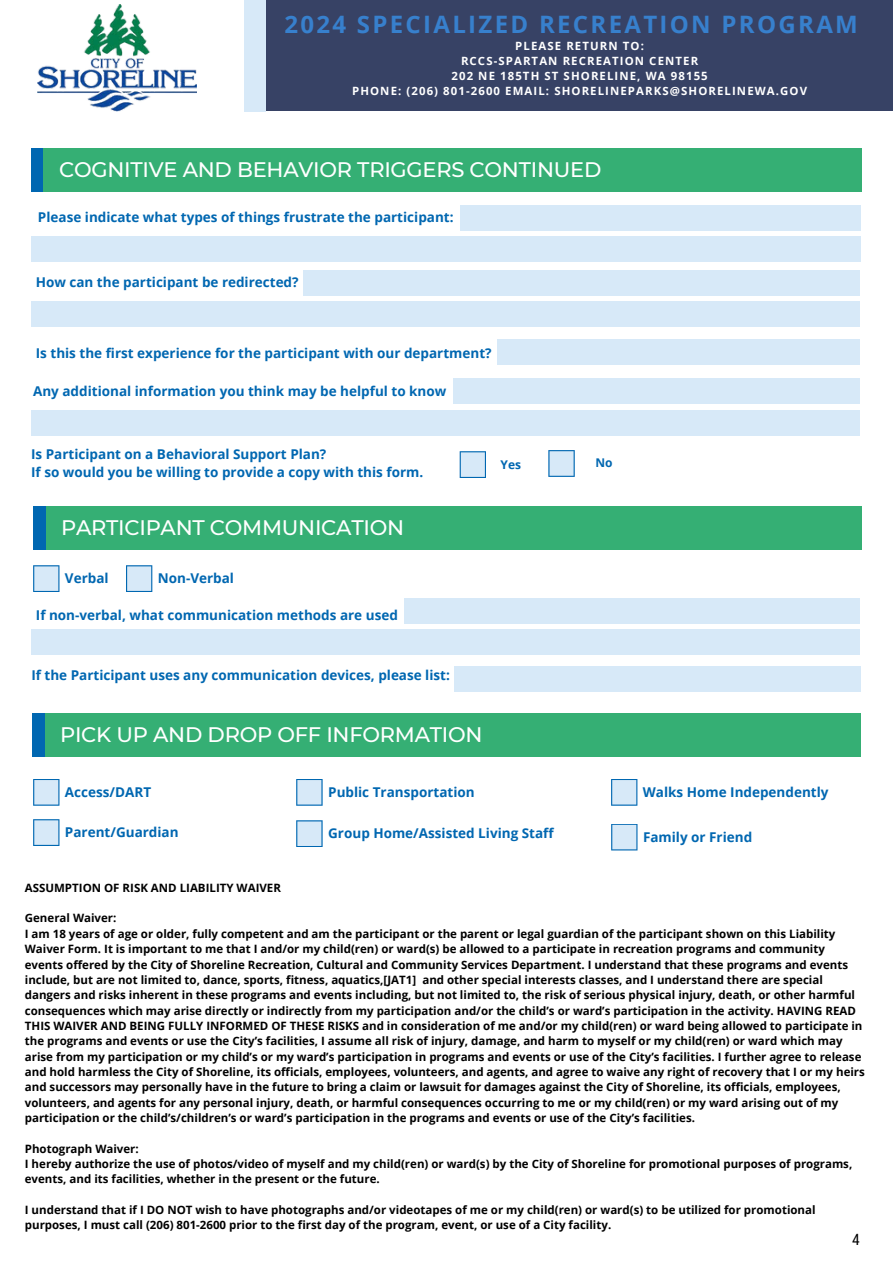
<style>
.page{position:relative;width:893px;height:1264px;background:#fff}
.page>*{position:absolute;margin:0;border:0;box-sizing:border-box;transform-origin:0 0}
.t1{font:700 24px "Open Sans";letter-spacing:.095em;color:#3780cd}
.t2{font:500 21px "Montserrat";letter-spacing:-.01em;color:#fff}
.t3{font:15.45px "Roboto Condensed";color:#000}
.t4{font:700 13.5px "Open Sans";color:#0067b1}
.t5{font:700 12px "Open Sans";color:#0067b1}
.t6{font:700 11.55px/15.3px "Open Sans";color:#000}
.t7{font:700 11.4px "Open Sans";letter-spacing:.095em;color:#fff}
</style>
<div class="page">
<div style="left:33px;top:506px;width:24px;height:43px;background:#0067b1"></div>
<div style="left:46px;top:506px;width:815px;height:43px;background:#35af74"></div>
<div style="left:453px;top:666px;width:407px;height:25px;background:#d7e9f8"></div>
<div style="left:32px;top:713px;width:24px;height:43px;background:#0067b1"></div>
<div style="left:45px;top:713px;width:815px;height:43px;background:#35af74"></div>
<svg style="left:33px;top:779px;width:26px;height:26px"></svg>
<svg style="left:33px;top:819px;width:26px;height:27px"></svg>
<svg style="left:296px;top:779px;width:26px;height:26px"></svg>
<svg style="left:296px;top:820px;width:26px;height:27px"></svg>
<svg style="left:611px;top:779px;width:26px;height:26px"></svg>
<svg style="left:611px;top:824px;width:26px;height:26px"></svg>
<svg style="left:33px;top:565px;width:26px;height:27px"></svg>
<svg style="left:126px;top:565px;width:26px;height:27px"></svg>
<div style="left:31px;top:148px;width:24px;height:43px;background:#0067b1"></div>
<div style="left:44px;top:148px;width:817px;height:43px;background:#35af74"></div>
<div style="left:497px;top:339px;width:362px;height:26px;background:#d7e9f8"></div>
<div style="left:459px;top:205px;width:401px;height:26px;background:#d7e9f8"></div>
<div style="left:31px;top:236px;width:829px;height:26px;background:#d7e9f8"></div>
<div style="left:303px;top:270px;width:556px;height:26px;background:#d7e9f8"></div>
<div style="left:31px;top:301px;width:828px;height:26px;background:#d7e9f8"></div>
<div style="left:453px;top:378px;width:406px;height:26px;background:#d7e9f8"></div>
<div style="left:31px;top:410px;width:828px;height:25px;background:#d7e9f8"></div>
<div style="left:404px;top:597px;width:456px;height:26px;background:#d7e9f8"></div>
<div style="left:31px;top:629px;width:829px;height:25px;background:#d7e9f8"></div>
<img style="left:38px;top:4px;width:158px;height:107px">
<div style="left:263px;top:0;width:629px;height:111px;background:#374265"></div>
<div style="left:244px;top:0;width:22px;height:111px;background:#d7e9f8"></div>
<svg style="left:459px;top:451px;width:27px;height:27px"></svg>
<svg style="left:548px;top:450px;width:26px;height:27px"></svg>
<p class="t1" style="left:284px;top:7px;width:575px">2024 SPECIALIZED RECREATION PROGRAM</p>
<p class="t7" style="left:515px;top:38px;width:130px">PLEASE RETURN TO:</p>
<p class="t7" style="left:461px;top:53px;width:239px">RCCS-SPARTAN RECREATION CENTER</p>
<p class="t7" style="left:451px;top:68px;width:258px">202 NE 185TH ST SHORELINE, WA 98155</p>
<p class="t7" style="left:352px;top:83px;width:456px">PHONE: (206) 801-2600 EMAIL: SHORELINEPARKS@SHORELINEWA.GOV</p>
<p class="t2" style="left:59px;top:156px;width:543px">COGNITIVE AND BEHAVIOR TRIGGERS CONTINUED</p>
<p class="t4" style="left:38px;top:208px;width:417px">Please indicate what types of things frustrate the participant:</p>
<p class="t4" style="left:36px;top:273px;width:264px">How can the participant be redirected?</p>
<p class="t4" style="left:36px;top:344px;width:457px">Is this the first experience for the participant with our department?</p>
<p class="t4" style="left:33px;top:381px;width:415px">Any additional information you think may be helpful to know</p>
<p class="t4" style="left:31px;top:444px;width:297px">Is Participant on a Behavioral Support Plan?</p>
<p class="t4" style="left:31px;top:462px;width:393px">If so would you be willing to provide a copy with this form.</p>
<p class="t2" style="left:61px;top:514px;width:344px">PARTICIPANT COMMUNICATION</p>
<p class="t4" style="left:65px;top:568px;width:45px">Verbal</p>
<p class="t4" style="left:158px;top:568px;width:78px">Non-Verbal</p>
<p class="t4" style="left:36px;top:605px;width:363px">If non-verbal, what communication methods are used</p>
<p class="t4" style="left:31px;top:665px;width:420px">If the Participant uses any communication devices, please list:</p>
<p class="t2" style="left:60px;top:721px;width:424px">PICK UP AND DROP OFF INFORMATION</p>
<p class="t5" style="left:500px;top:456px;width:22px">Yes</p>
<p class="t5" style="left:595px;top:454px;width:19px">No</p>
<p class="t4" style="left:65px;top:782px;width:88px">Access/DART</p>
<p class="t4" style="left:65px;top:822px;width:115px">Parent/Guardian</p>
<p class="t4" style="left:328px;top:782px;width:148px">Public Transportation</p>
<p class="t4" style="left:328px;top:823px;width:227px">Group Home/Assisted Living Staff</p>
<p class="t4" style="left:643px;top:827px;width:111px">Family or Friend</p>
<p class="t4" style="left:643px;top:782px;width:187px">Walks Home Independently</p>
<p class="t6" style="left:25px;top:879px;width:258px">ASSUMPTION OF RISK AND LIABILITY WAIVER</p>
<p class="t6" style="left:25px;top:910px;width:93px">General Waiver:</p>
<p class="t6" style="left:25px;top:925px;width:841px">I am 18 years of age or older, fully competent and am the participant or the parent or legal guardian of the participant shown on this Liability Waiver Form. It is important to me that I and/or my child(ren) or ward(s) be allowed to a participate in recreation programs and community events offered by the City of Shoreline Recreation, Cultural and Community Services Department. I understand that these programs and events include, but are not limited to, dance, sports, fitness, aquatics,[JAT1] and other special interests classes, and I understand there are special dangers and risks inherent in these programs and events including, but not limited to, the risk of serious physical injury, death, or other harmful consequences which may arise directly or indirectly from my participation and/or the child’s or ward’s participation in the activity. HAVING READ THIS WAIVER AND BEING FULLY INFORMED OF THESE RISKS and in consideration of me and/or my child(ren) or ward being allowed to participate in the programs and events or use the City’s facilities, I assume all risk of injury, damage, and harm to myself or my child(ren) or ward which may arise from my participation or my child’s or my ward’s participation in programs and events or use of the City’s facilities. I further agree to release and hold harmless the City of Shoreline, its officials, employees, volunteers, and agents, and agree to waive any right of recovery that I or my heirs and successors may personally have in the future to bring a claim or lawsuit for damages against the City of Shoreline, its officials, employees, volunteers, and agents for any personal injury, death, or harmful consequences occurring to me or my child(ren) or my ward arising out of my participation or the child’s/children’s or ward’s participation in the programs and events or use of the City’s facilities.</p>
<p class="t6" style="left:25px;top:1140px;width:115px">Photograph Waiver:</p>
<p class="t6" style="left:25px;top:1155px;width:828px">I hereby authorize the use of photos/video of myself and my child(ren) or ward(s) by the City of Shoreline for promotional purposes of programs, events, and its facilities, whether in the present or the future.</p>
<p class="t6" style="left:25px;top:1201px;width:792px">I understand that if I DO NOT wish to have photographs and/or videotapes of me or my child(ren) or ward(s) to be utilized for promotional purposes, I must call (206) 801-2600 prior to the first day of the program, event, or use of a City facility.</p>
<p class="t3" style="left:852px;top:1230px;width:9px">4</p>
</div>
